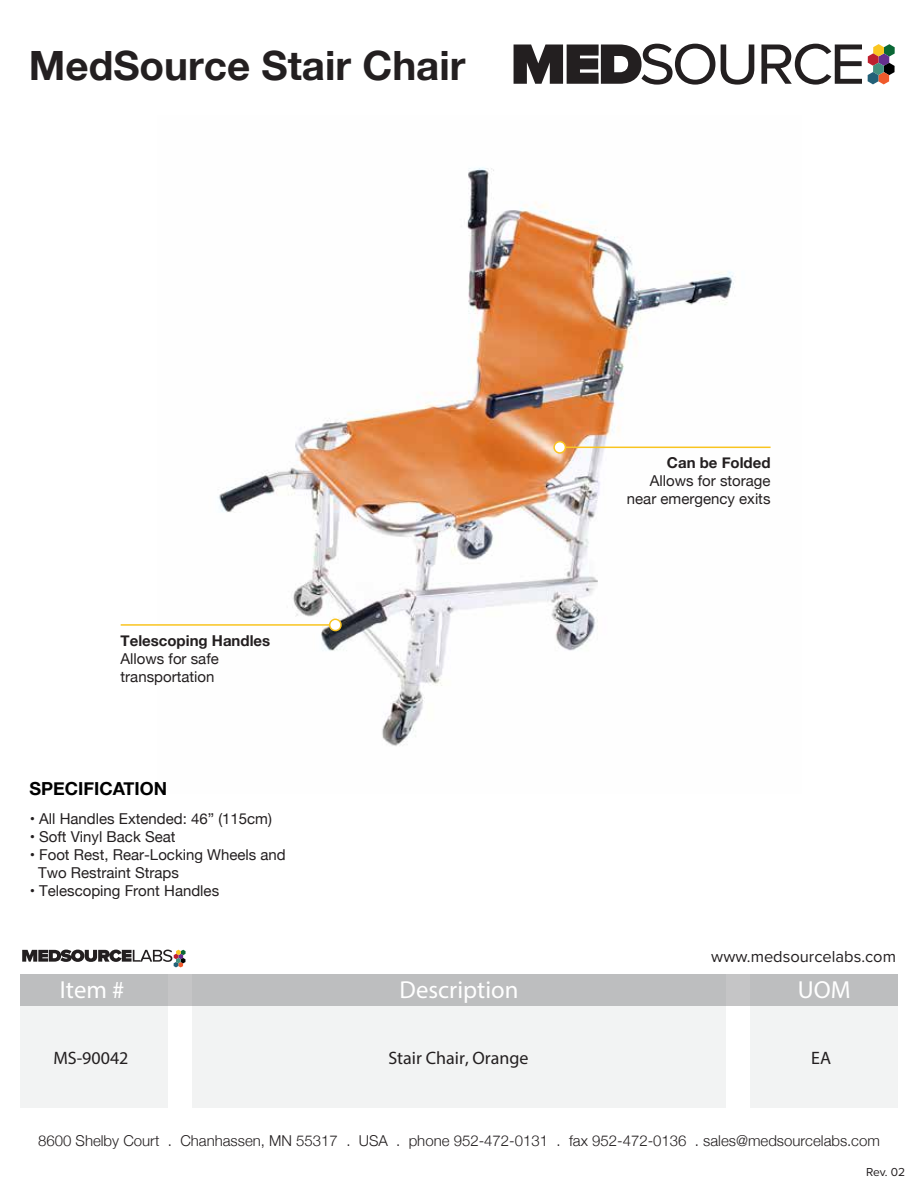
<style>
.page{position:relative;width:918px;height:1188px;background:#fff}
.page>*{position:absolute;margin:0;border:0;box-sizing:border-box;transform-origin:0 0}
.t1{font:700 40.35px "Helvetica Neue";color:#231f20}
.t2{font:24.75px "Myriad Pro";color:#fff}
.t3{font:18px "Myriad Pro";color:#231f20}
.t4{font:700 18px "Helvetica Neue";color:#000}
.t5{font:16.5px "Proxima Nova";color:#231f20}
.t6{font:15px/18px "Helvetica Neue";color:#231f20}
.t7{font:300 15px "Helvetica Neue";color:#231f20}
.t8{font:700 15px "Helvetica Neue";color:#231f20}
.t9{font:12px "Proxima Nova";color:#231f20}
</style>
<div class="page">
<img style="left:218px;top:167px;width:553px;height:579px">
<div style="left:20px;top:974px;width:148px;height:133px;background:#f2f3f3"></div>
<div style="left:192px;top:974px;width:534px;height:133px;background:#f2f3f3"></div>
<div style="left:750px;top:974px;width:148px;height:133px;background:#f2f3f3"></div>
<div style="left:20px;top:974px;width:878px;height:32px;background:#bdbebf"></div>
<svg style="left:22px;top:950px;width:164px;height:17px"></svg>
<svg style="left:514px;top:44px;width:348px;height:41px"></svg>
<svg style="left:868px;top:44px;width:27px;height:40px"></svg>
<hr style="left:121px;top:624px;width:215px;height:2px;background:#f9c41f">
<svg style="left:329px;top:619px;width:13px;height:12px"></svg>
<hr style="left:559px;top:447px;width:212px;height:1px;background:#f9c41f">
<svg style="left:553px;top:441px;width:13px;height:13px"></svg>
<h1 class="t1" style="left:29px;top:34px;width:438px">MedSource Stair Chair</h1>
<p class="t8" style="left:121px;top:629px;width:151px">Telescoping Handles</p>
<p class="t6" style="left:121px;top:650px;width:100px">Allows for safe transportation</p>
<p class="t4" style="left:29px;top:775px;width:139px">SPECIFICATION</p>
<p class="t6" style="left:30px;top:811px;width:244px">• All Handles Extended: 46” (115cm)</p>
<p class="t6" style="left:30px;top:829px;width:147px">• Soft Vinyl Back Seat</p>
<p class="t6" style="left:38px;top:847px;width:249px;text-indent:-8px">• Foot Rest, Rear-Locking Wheels and<br>Two Restraint Straps</p>
<p class="t6" style="left:30px;top:883px;width:191px">• Telescoping Front Handles</p>
<p class="t8" style="left:667px;top:451px;width:105px">Can be Folded</p>
<p class="t6" style="left:627px;top:473px;width:145px;text-align:right">Allows for storage near emergency exits</p>
<p class="t5" style="left:711px;top:944px;width:186px">www.medsourcelabs.com</p>
<h2 class="t2" style="left:60px;top:975px;width:66px">Item #</h2>
<h2 class="t2" style="left:400px;top:975px;width:120px">Description</h2>
<h2 class="t2" style="left:798px;top:975px;width:54px">UOM</h2>
<p class="t3" style="left:53px;top:1047px;width:77px">MS-90042</p>
<p class="t3" style="left:388px;top:1047px;width:142px">Stair Chair, Orange</p>
<p class="t3" style="left:811px;top:1047px;width:21px">EA</p>
<p class="t7" style="left:38px;top:1129px;width:843px">8600 Shelby Court . Chanhassen, MN 55317 . USA . phone 952-472-0131 . fax 952-472-0136 . sales@medsourcelabs.com</p>
<p class="t9" style="left:866px;top:1163px;width:41px">Rev. 02</p>
</div>
